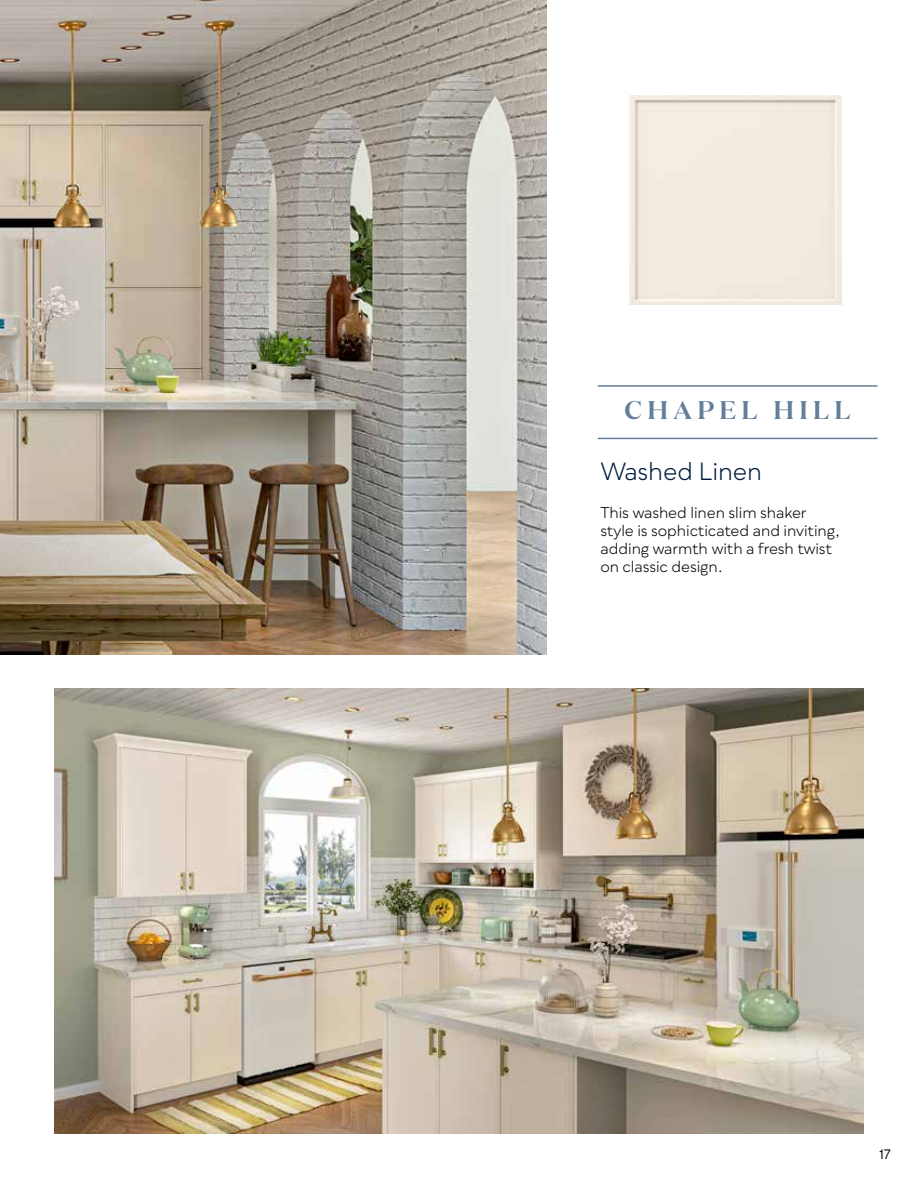
<style>
.page{position:relative;width:918px;height:1188px;background:#fff}
.page>*{position:absolute;margin:0;border:0;box-sizing:border-box;transform-origin:0 0}
.t1{font:600 25.5px "Domaine Disp";letter-spacing:.21em;color:#627e99}
.t2{font:24px "Qualion";letter-spacing:-.005em;color:#001d40}
.t3{font:15px/18px "Qualion";letter-spacing:-.005em;color:#000}
.t4{font:13.5px "Qualion";color:#000}
</style>
<div class="page">
<img style="left:0;top:0;width:546px;height:655px">
<img style="left:54px;top:688px;width:810px;height:445px">
<div style="left:630px;top:96px;width:211px;height:209px;background:#f3ebe0"></div>
<hr style="left:598px;top:438px;width:280px;height:1px;background:#627e99">
<hr style="left:598px;top:385px;width:279px;height:2px;background:#627e99">
<h1 class="t1" style="left:625px;top:394px;width:227px">CHAPEL HILL</h1>
<h2 class="t2" style="left:600px;top:458px;width:163px">Washed Linen</h2>
<p class="t3" style="left:600px;top:504px;width:241px">This washed linen slim shaker style is sophicticated and inviting, adding warmth with a fresh twist on classic design.</p>
<p class="t4" style="left:879px;top:1147px;width:13px">17</p>
</div>
